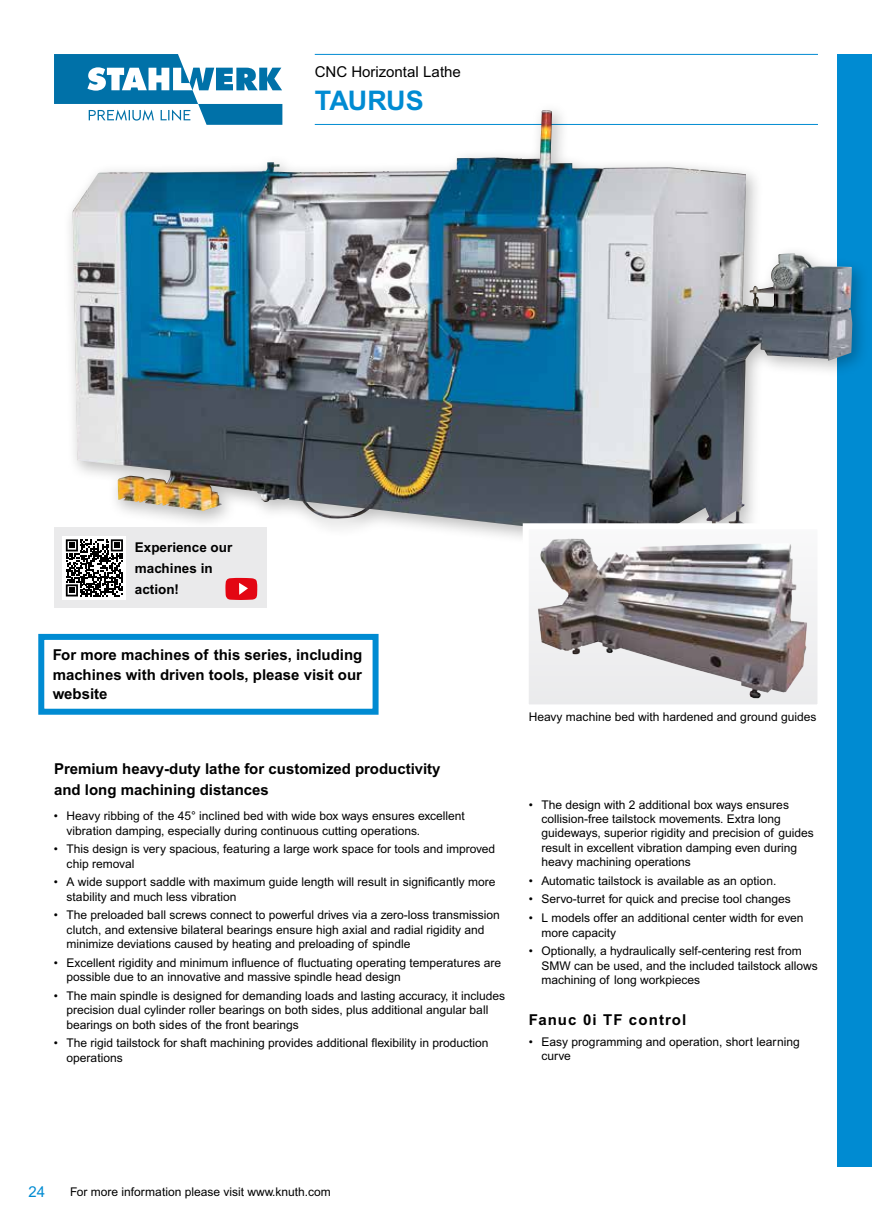
<style>
.page{position:relative;width:872px;height:1221px;background:#fff}
.page>*{position:absolute;margin:0;border:0;box-sizing:border-box;transform-origin:0 0}
.t1{font:700 27px "Arial MT Pro";letter-spacing:-.025em;color:#008bd2}
.t2{font:700 15px/19.5px "Arial MT Pro";color:#000}
.t3{font:15px "Arial MT Pro";color:#000}
.t4{font:700 15px "Arial MT Pro";letter-spacing:.075em;color:#000}
.t5{font:15px "Arial MT Pro";color:#008bd2}
.t6{font:700 13.5px/21px "Arial MT Pro";color:#000}
.t7{font:12px/14.4px "Arial MT Pro";color:#000}
</style>
<div class="page">
<div style="left:838px;top:54px;width:34px;height:1112px;background:#008bd2"></div>
<svg style="left:54px;top:54px;width:228px;height:50px"></svg>
<hr style="left:315px;top:54px;width:503px;height:1px;background:#008bd2">
<div style="left:63px;top:102px;width:807px;height:481px;background:#000;opacity:.26"></div>
<img style="left:72px;top:112px;width:470px;height:399px">
<div style="left:526px;top:526px;width:294px;height:181px;background:#f3f3f5"></div>
<img style="left:538px;top:538px;width:269px;height:160px">
<div style="left:523px;top:523px;width:300px;height:187px;border:6px solid #fff"></div>
<div style="left:54px;top:527px;width:212px;height:81px;background:#eaeaeb"></div>
<svg style="left:225px;top:578px;width:32px;height:22px"></svg>
<div style="left:38px;top:634px;width:340px;height:80px;background:#fff;border:6px solid #008bd2"></div>
<div style="left:63px;top:536px;width:63px;height:64px;background:#fff"></div>
<svg style="left:66px;top:539px;width:57px;height:57px"></svg>
<p class="t3" style="left:315px;top:63px;width:148px">CNC Horizontal Lathe</p>
<h1 class="t1" style="left:315px;top:84px;width:110px">TAURUS</h1>
<p class="t6" style="left:135px;top:537px;width:99px">Experience our machines in action!</p>
<p class="t2" style="left:53px;top:645px;width:311px;text-align:justify">For more machines of this series, including machines with driven tools, please visit our website</p>
<p class="t2" style="left:54px;top:758px;width:388px;line-height:21px">Premium heavy-duty lathe for customized productivity and long machining distances</p>
<p class="t7" style="left:67px;top:809px;width:400px;text-indent:-13px">• Heavy ribbing of the 45° inclined bed with wide box ways ensures excellent vibration damping, especially during continuous cutting operations.</p>
<p class="t7" style="left:67px;top:842px;width:430px;text-indent:-13px">• This design is very spacious, featuring a large work space for tools and improved chip removal</p>
<p class="t7" style="left:67px;top:875px;width:430px;text-indent:-13px">• A wide support saddle with maximum guide length will result in significantly more stability and much less vibration</p>
<p class="t7" style="left:67px;top:908px;width:435px;text-indent:-13px">• The preloaded ball screws connect to powerful drives via a zero-loss transmission clutch, and extensive bilateral bearings ensure high axial and radial rigidity and minimize deviations caused by heating and preloading of spindle</p>
<p class="t7" style="left:67px;top:956px;width:436px;text-indent:-13px">• Excellent rigidity and minimum influence of fluctuating operating temperatures are possible due to an innovative and massive spindle head design</p>
<p class="t7" style="left:67px;top:989px;width:440px;text-indent:-13px">• The main spindle is designed for demanding loads and lasting accuracy, it includes precision dual cylinder roller bearings on both sides, plus additional angular ball bearings on both sides of the front bearings</p>
<p class="t7" style="left:67px;top:1036px;width:423px;text-indent:-13px">• The rigid tailstock for shaft machining provides additional flexibility in production operations</p>
<p class="t7" style="left:529px;top:710px;width:289px">Heavy machine bed with hardened and ground guides</p>
<p class="t7" style="left:541px;top:797px;width:274px;text-indent:-13px">• The design with 2 additional box ways ensures collision-free tailstock movements. Extra long guideways, superior rigidity and precision of guides result in excellent vibration damping even during heavy machining operations</p>
<p class="t7" style="left:529px;top:873px;width:249px">• Automatic tailstock is available as an option.</p>
<p class="t7" style="left:529px;top:892px;width:263px">• Servo-turret for quick and precise tool changes</p>
<p class="t7" style="left:541px;top:911px;width:263px;text-indent:-13px">• L models offer an additional center width for even more capacity</p>
<p class="t7" style="left:541px;top:944px;width:278px;text-indent:-13px">• Optionally, a hydraulically self-centering rest from<br>SMW can be used, and the included tailstock allows machining of long workpieces</p>
<p class="t4" style="left:529px;top:1010px;width:159px">Fanuc 0i TF control</p>
<p class="t7" style="left:541px;top:1035px;width:260px;text-indent:-13px">• Easy programming and operation, short learning curve</p>
<p class="t5" style="left:28px;top:1182px;width:18px">24</p>
<p class="t7" style="left:70px;top:1184px;width:262px">For more information please visit www.knuth.com</p>
</div>
